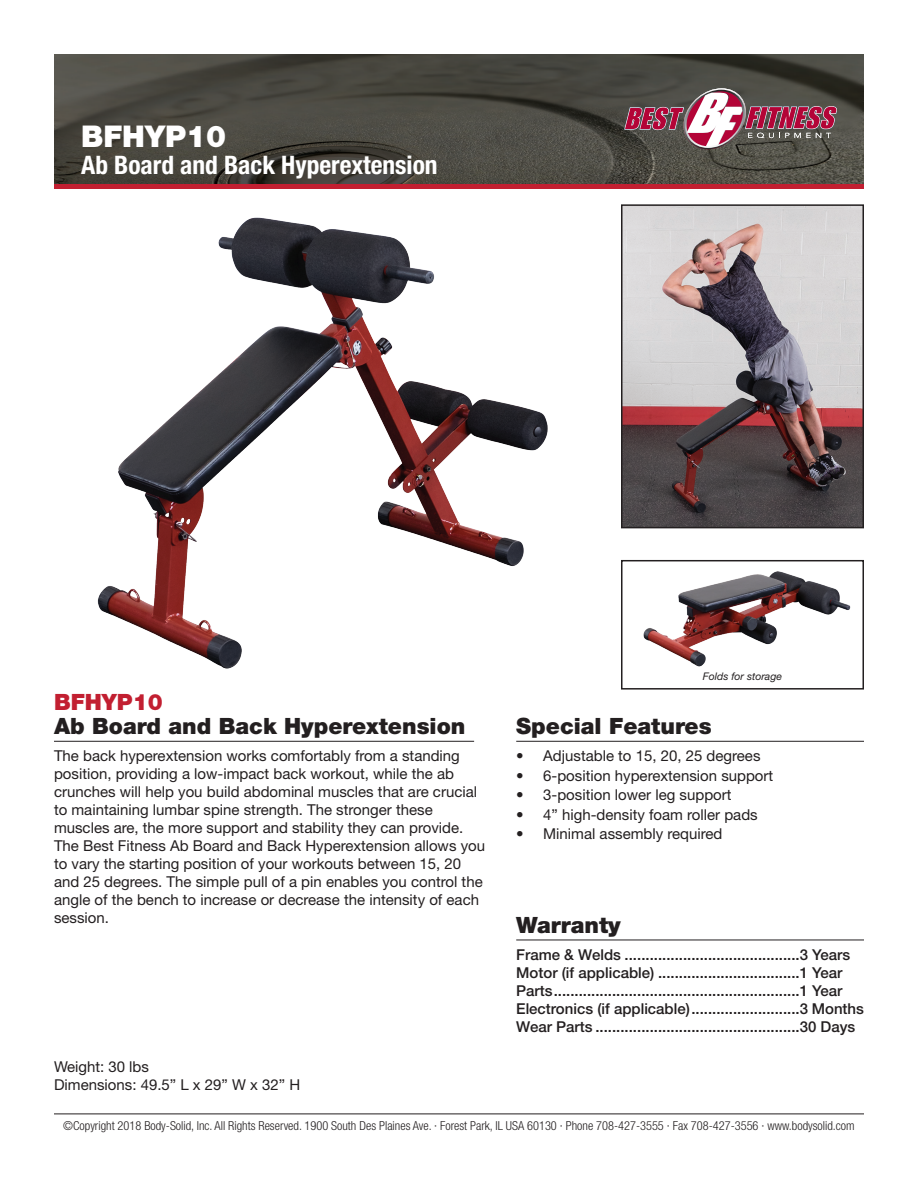
<style>
.page{position:relative;width:918px;height:1188px;background:#fff}
.page>*{position:absolute;margin:0;border:0;box-sizing:border-box;transform-origin:0 0}
.SKU_-_white{font:900 30px "Helvetica Neue LT Std";color:#fff}
.Item_Name{font:700 condensed 25.5px "Helvetica Neue LT Std";color:#fff}
.Bold_-_black_type{font:900 22.5px "Helvetica Neue LT Std";color:#231f20}
.Bold_Red{font:900 22.5px "Helvetica Neue LT Std";color:#c21f31}
.Bullets{font:15px/18px "Helvetica Neue LT Std";color:#231f20}
.BSWarranty{font:500 15px "Helvetica Neue LT Std";color:#231f20}
.t1{font:300 condensed 12.3px "Helvetica Neue LT Std";color:#231f20}
.Weight_Item_2{font:italic 10.5px "Helvetica Neue LT Std";color:#231f20}
</style>
<div class="page">
<div style="left:54px;top:182px;width:810px;height:7px;background:#c21f31"></div>
<img style="left:54px;top:54px;width:810px;height:130px">
<hr style="left:54px;top:1114px;width:810px;height:1px;background:#231f20">
<svg style="left:624px;top:88px;width:214px;height:85px;background:#755a5d"></svg>
<hr style="left:54px;top:741px;width:420px;height:1px;background:#231f20">
<hr style="left:516px;top:741px;width:348px;height:1px;background:#231f20">
<hr style="left:516px;top:940px;width:348px;height:1px;background:#231f20">
<img style="left:97px;top:217px;width:451px;height:452px">
<img style="left:643px;top:571px;width:208px;height:96px">
<div style="left:621px;top:560px;width:243px;height:130px;border:2px solid #231f20"></div>
<img style="left:624px;top:207px;width:237px;height:318px">
<div style="left:621px;top:204px;width:243px;height:324px;border:2px solid #231f20"></div>
<p class="SKU_-_white" style="left:81px;top:118px;width:147px">BFHYP10</p>
<p class="Item_Name" style="left:81px;top:150px;width:358px">Ab Board and Back Hyperextension</p>
<p class="Bold_Red" style="left:54px;top:689px;width:110px">BFHYP10</p>
<p class="Weight_Item_2" style="left:703px;top:670px;width:81px">Folds for storage</p>
<p class="Bold_-_black_type" style="left:54px;top:713px;width:413px">Ab Board and Back Hyperextension</p>
<p class="Bold_-_black_type" style="left:516px;top:713px;width:197px">Special Features</p>
<p class="Bullets" style="left:54px;top:747px;width:425px">The back hyperextension works comfortably from a standing position, providing a low-impact back workout, while the ab crunches will help you build abdominal muscles that are crucial to maintaining lumbar spine strength. The stronger these muscles are, the more support and stability they can provide.</p>
<p class="Bullets" style="left:54px;top:837px;width:433px">The Best Fitness Ab Board and Back Hyperextension allows you to vary the starting position of your workouts between 15, 20 and 25 degrees. The simple pull of a pin enables you control the angle of the bench to increase or decrease the intensity of each session.</p>
<p class="Bullets" style="left:54px;top:1057px;width:97px">Weight: 30 lbs</p>
<p class="Bullets" style="left:54px;top:1075px;width:248px">Dimensions: 49.5” L x 29” W x 32” H</p>
<p class="Bullets" style="left:516px;top:747px;width:246px">• Adjustable to 15, 20, 25 degrees</p>
<p class="Bullets" style="left:516px;top:766px;width:259px">• 6-position hyperextension support</p>
<p class="Bullets" style="left:516px;top:786px;width:217px">• 3-position lower leg support</p>
<p class="Bullets" style="left:516px;top:805px;width:243px">• 4” high-density foam roller pads</p>
<p class="Bullets" style="left:516px;top:825px;width:208px">• Minimal assembly required</p>
<p class="Bold_-_black_type" style="left:516px;top:911px;width:106px">Warranty</p>
<p class="BSWarranty" style="left:516px;top:946px;width:336px">Frame &amp; Welds ..........................................3 Years</p>
<p class="BSWarranty" style="left:516px;top:964px;width:328px">Motor (if applicable) ..................................1 Year</p>
<p class="BSWarranty" style="left:516px;top:982px;width:328px">Parts...........................................................1 Year</p>
<p class="BSWarranty" style="left:516px;top:1000px;width:349px">Electronics (if applicable)..........................3 Months</p>
<p class="BSWarranty" style="left:516px;top:1018px;width:341px">Wear Parts .................................................30 Days</p>
<p class="t1" style="left:63px;top:1118px;width:793px">©Copyright 2018 Body-Solid, Inc. All Rights Reserved. 1900 South Des Plaines Ave. · Forest Park, IL USA 60130 · Phone 708-427-3555 · Fax 708-427-3556 · www.bodysolid.com</p>
</div>
